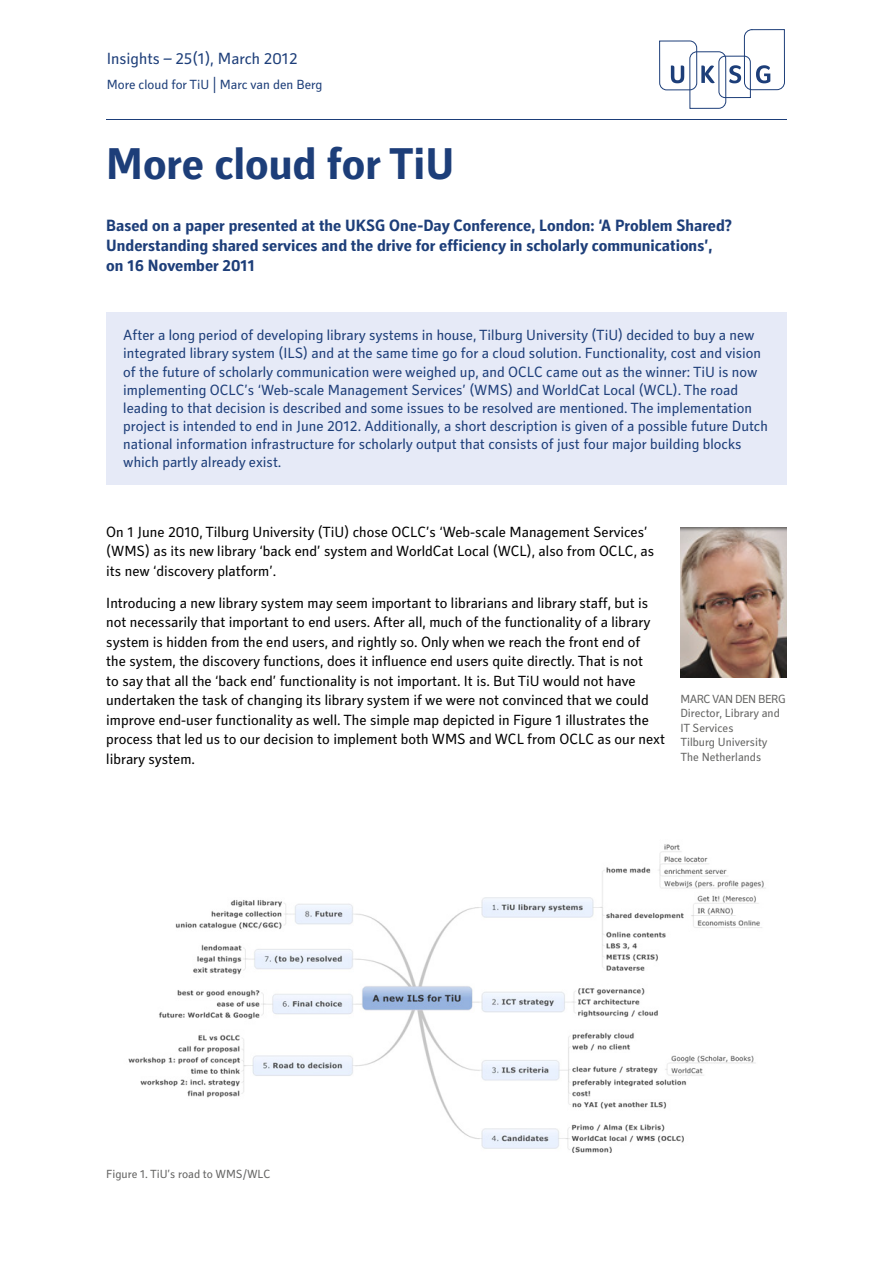
<style>
.page{position:relative;width:893px;height:1263px;background:#fff}
.page>*{position:absolute;margin:0;border:0;box-sizing:border-box;transform-origin:0 0}
.t1{font:700 45px "Secca Std";color:#1d3e79}
.t2{font:700 16.5px/19.8px "Secca Std";color:#1d3e79}
.t3{font:16.5px "Secca Std";color:#1d3e79}
.t4{font:15px/19.5px "Secca Std";color:#000}
.t5{font:15px/18px "Secca Std";color:#1d3e79}
.t6{font:13.5px "Secca Std";color:#1d3e79}
.t7{font:12px/14.4px "Secca Std";color:#636362}
</style>
<div class="page">
<div style="left:106px;top:312px;width:681px;height:173px;background:#e6eaf7"></div>
<img style="left:680px;top:528px;width:107px;height:150px">
<hr style="left:106px;top:119px;width:681px;height:1px;background:#1d3e79">
<svg style="left:659px;top:29px;width:126px;height:80px"></svg>
<img style="left:128px;top:844px;width:638px;height:309px">
<p class="t3" style="left:107px;top:49px;width:192px">Insights – 25(1), March 2012</p>
<p class="t6" style="left:107px;top:77px;width:217px">More cloud for TiU | Marc van den Berg</p>
<h1 class="t1" style="left:106px;top:139px;width:349px">More cloud for TiU</h1>
<p class="t2" style="left:106px;top:216px;width:627px">Based on a paper presented at the UKSG One-Day Conference, London: ‘A Problem Shared?<br>Understanding shared services and the drive for efficiency in scholarly communications’, on 16 November 2011</p>
<p class="t5" style="left:123px;top:327px;width:646px">After a long period of developing library systems in house, Tilburg University (TiU) decided to buy a new integrated library system (ILS) and at the same time go for a cloud solution. Functionality, cost and vision of the future of scholarly communication were weighed up, and OCLC came out as the winner: TiU is now implementing OCLC’s ‘Web-scale Management Services’ (WMS) and WorldCat Local (WCL). The road leading to that decision is described and some issues to be resolved are mentioned. The implementation project is intended to end in June 2012. Additionally, a short description is given of a possible future Dutch national information infrastructure for scholarly output that consists of just four major building blocks which partly already exist.</p>
<p class="t4" style="left:106px;top:522px;width:549px">On 1 June 2010, Tilburg University (TiU) chose OCLC’s ‘Web-scale Management Services’ (WMS) as its new library ‘back end’ system and WorldCat Local (WCL), also from OCLC, as its new ‘discovery platform’.</p>
<p class="t4" style="left:106px;top:594px;width:560px">Introducing a new library system may seem important to librarians and library staff, but is not necessarily that important to end users. After all, much of the functionality of a library system is hidden from the end users, and rightly so. Only when we reach the front end of<br>the system, the discovery functions, does it influence end users quite directly. That is not<br>to say that all the ‘back end’ functionality is not important. It is. But TiU would not have undertaken the task of changing its library system if we were not convinced that we could improve end-user functionality as well. The simple map depicted in Figure 1 illustrates the process that led us to our decision to implement both WMS and WCL from OCLC as our next library system.</p>
<p class="t7" style="left:680px;top:692px;width:107px">MARC VAN DEN BERG<br>Director, Library and<br>IT Services<br>Tilburg University<br>The Netherlands</p>
<p class="t7" style="left:106px;top:1167px;width:166px">Figure 1. TiU’s road to WMS/WLC</p>
</div>
